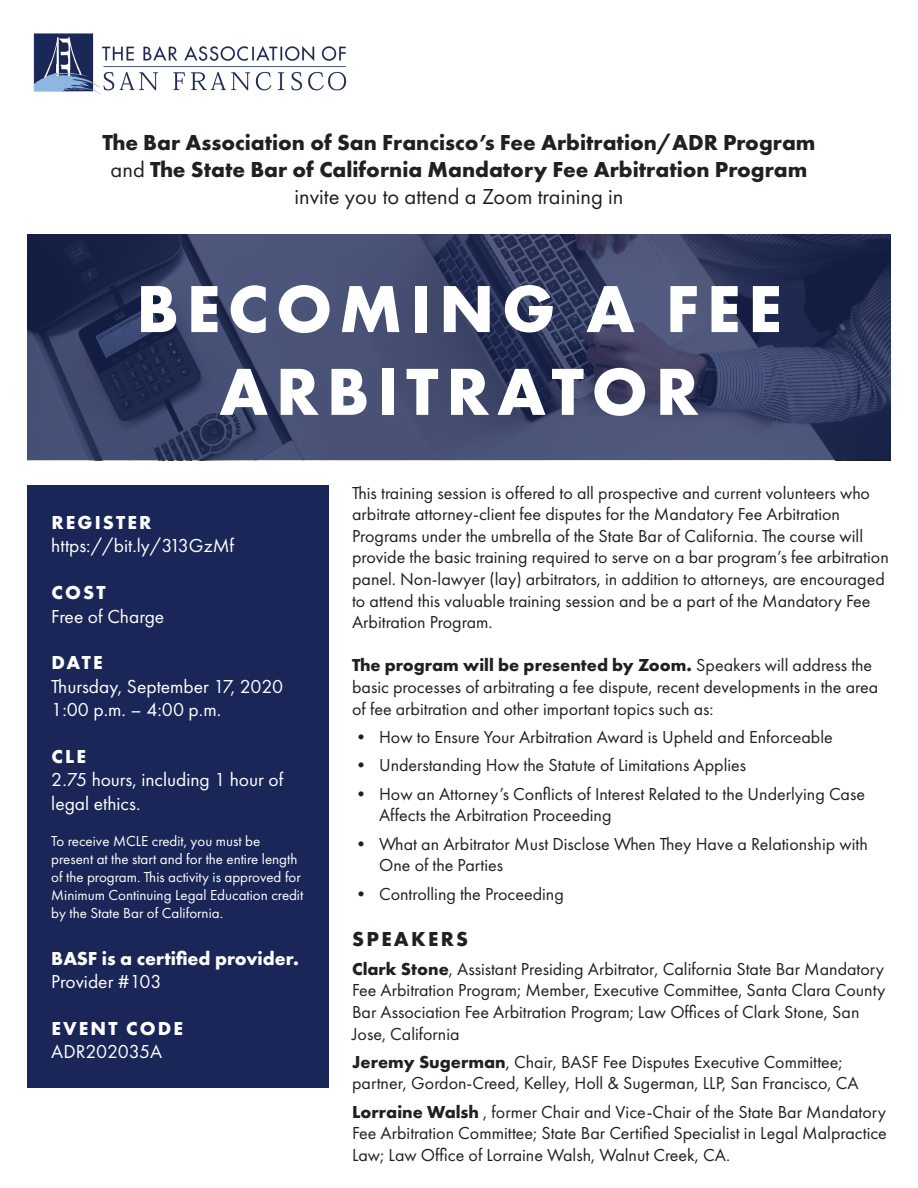
<style>
.page{position:relative;width:918px;height:1188px;background:#fff}
.page>*{position:absolute;margin:0;border:0;box-sizing:border-box;transform-origin:0 0}
.t1{font:700 69px/82.8px "Futura PT";letter-spacing:.11em;color:#fff;text-align:center}
.t2{font:700 22.5px "Futura PT";color:#231f20}
.t3{font:22.5px "Futura PT";color:#231f20}
.t4{font:700 21px "Futura PT";letter-spacing:.11em;color:#231f20}
.t5{font:19.5px/23.4px "Futura PT";color:#fff}
.t6{font:700 19.5px "Futura PT";letter-spacing:.11em;color:#fff}
.t7{font:700 19.5px "Futura PT";color:#fff}
.t8{font:18px/21.6px "Futura PT";color:#231f20}
.t9{font:15px/18px "Futura PT";color:#fff}
.s1{font-weight:400}
.s2{font-weight:700}
</style>
<div class="page">
<div style="left:27px;top:485px;width:301px;height:603px;background:#1a2657"></div>
<svg style="left:27px;top:234px;width:864px;height:226px;background:#384166"></svg>
<img style="left:33px;top:33px;width:314px;height:62px">
<p class="t2" style="left:102px;top:128px;width:715px">The Bar Association of San Francisco’s Fee Arbitration/ADR Program</p>
<p class="t2" style="left:111px;top:155px;width:698px"><span class="s1">and</span> The State Bar of California Mandatory Fee Arbitration Program</p>
<p class="t3" style="left:294px;top:183px;width:331px">invite you to attend a Zoom training in</p>
<p class="t1" style="left:136px;top:266px;width:647px">BECOMING A FEE<br>ARBITRATOR</p>
<p class="t6" style="left:51px;top:510px;width:102px">REGISTER</p>
<p class="t5" style="left:51px;top:534px;width:184px">https://bit.ly/313GzMf</p>
<p class="t6" style="left:51px;top:580px;width:56px">COST</p>
<p class="t5" style="left:51px;top:604px;width:115px">Free of Charge</p>
<p class="t6" style="left:51px;top:650px;width:53px">DATE</p>
<p class="t5" style="left:51px;top:675px;width:233px">Thursday, September 17, 2020</p>
<p class="t5" style="left:51px;top:698px;width:171px">1:00 p.m. – 4:00 p.m.</p>
<p class="t6" style="left:51px;top:744px;width:36px">CLE</p>
<p class="t5" style="left:51px;top:768px;width:234px">2.75 hours, including 1 hour of legal ethics.</p>
<p class="t9" style="left:51px;top:832px;width:254px">To receive MCLE credit, you must be present at the start and for the entire length of the program. This activity is approved for Minimum Continuing Legal Education credit by the State Bar of California.</p>
<p class="t7" style="left:51px;top:946px;width:249px">BASF is a certified provider.</p>
<p class="t5" style="left:51px;top:970px;width:112px">Provider #103</p>
<p class="t6" style="left:51px;top:1016px;width:133px">EVENT CODE</p>
<p class="t5" style="left:51px;top:1040px;width:113px">ADR202035A</p>
<p class="t8" style="left:352px;top:482px;width:538px">This training session is offered to all prospective and current volunteers who arbitrate attorney-client fee disputes for the Mandatory Fee Arbitration Programs under the umbrella of the State Bar of California. The course will provide the basic training required to serve on a bar program’s fee arbitration panel. Non-lawyer (lay) arbitrators, in addition to attorneys, are encouraged to attend this valuable training session and be a part of the Mandatory Fee Arbitration Program.</p>
<p class="t8" style="left:352px;top:655px;width:528px"><span class="s2">The program will be presented by Zoom.</span> Speakers will address the basic processes of arbitrating a fee dispute, recent developments in the area of fee arbitration and other important topics such as:</p>
<p class="t8" style="left:352px;top:726px;width:482px">• How to Ensure Your Arbitration Award is Upheld and Enforceable</p>
<p class="t8" style="left:352px;top:754px;width:396px">• Understanding How the Statute of Limitations Applies</p>
<p class="t8" style="left:379px;top:783px;width:488px;text-indent:-27px">• How an Attorney’s Conflicts of Interest Related to the Underlying Case<br>Affects the Arbitration Proceeding</p>
<p class="t8" style="left:379px;top:833px;width:490px;text-indent:-27px">• What an Arbitrator Must Disclose When They Have a Relationship with<br>One of the Parties</p>
<p class="t8" style="left:352px;top:883px;width:213px">• Controlling the Proceeding</p>
<p class="t4" style="left:352px;top:926px;width:118px">SPEAKERS</p>
<p class="t8" style="left:352px;top:958px;width:535px"><span class="s2">Clark Stone</span>, Assistant Presiding Arbitrator, California State Bar Mandatory Fee Arbitration Program; Member, Executive Committee, Santa Clara County Bar Association Fee Arbitration Program; Law Offices of Clark Stone, San Jose, California</p>
<p class="t8" style="left:352px;top:1051px;width:508px"><span class="s2">Jeremy Sugerman</span>, Chair, BASF Fee Disputes Executive Committee; partner, Gordon-Creed, Kelley, Holl &amp; Sugerman, LLP, San Francisco, CA</p>
<p class="t8" style="left:352px;top:1101px;width:536px;text-align:justify"><span class="s2">Lorraine Walsh</span> , former Chair and Vice-Chair of the State Bar Mandatory Fee Arbitration Committee; State Bar Certified Specialist in Legal Malpractice Law; Law Office of Lorraine Walsh, Walnut Creek, CA.</p>
</div>
